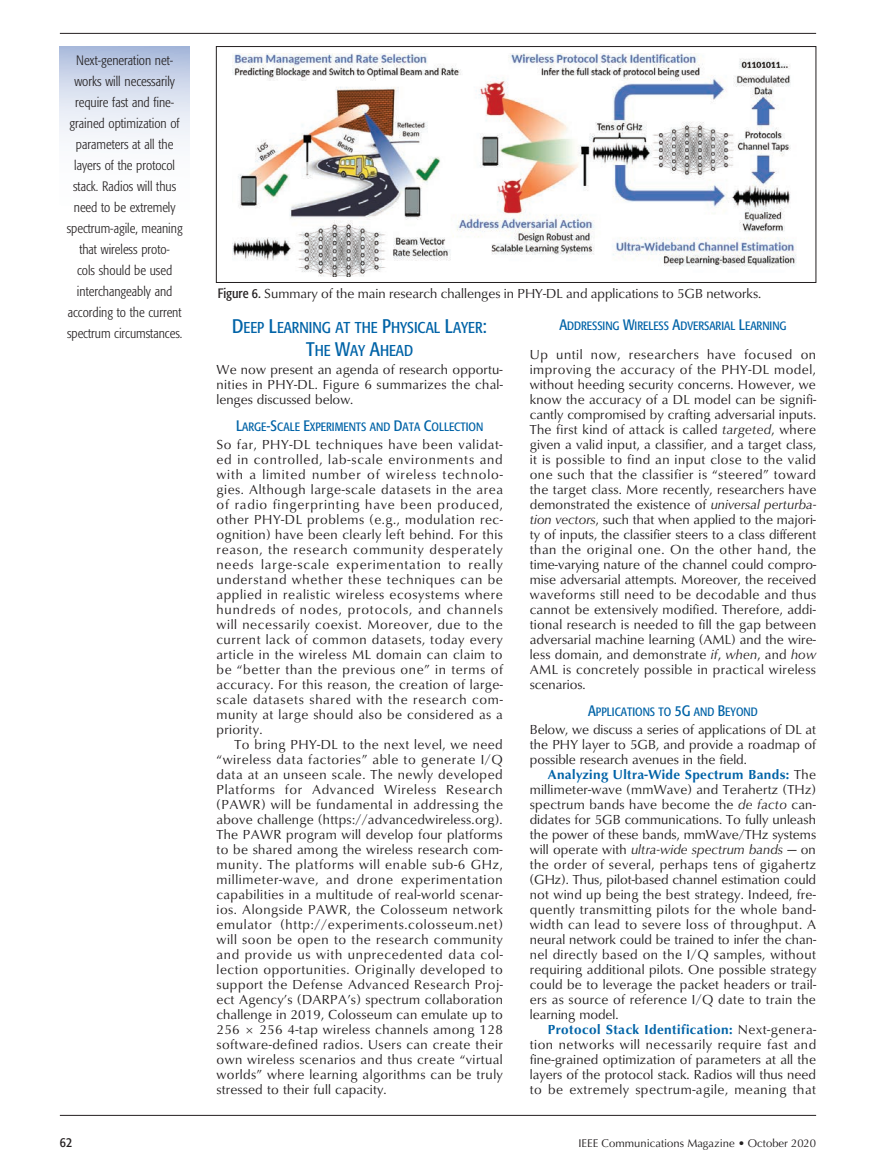
<style>
.page{position:relative;width:876px;height:1173px;background:#fff}
.page>*{position:absolute;margin:0;border:0;box-sizing:border-box;transform-origin:0 0}
.t1{font:15.6px/22.5px "Formata Condensed SC800";color:#0163a7;text-align:center}
.t2{font:13.5px/15px "Classico URW";letter-spacing:.01em;color:#231f20;text-align:justify}
.t3{font:300 condensed 13.5px/21px "Formata";color:#231f20;text-align:center}
.t4{font:13.5px "Formata Condensed SC800";color:#231f20}
.t5{font:12px "Formata Condensed SC800";color:#0163a7}
.t6{font:11.25px "Optima";color:#231f20}
.s1{font-family:"Formata";font-stretch:condensed}
.s2{font-size:19.5px}
.s3{font-size:15px}
.s4{font-style:italic}
.s5{font-weight:700;color:#0163a7}
</style>
<div class="page">
<hr style="left:60px;top:33px;width:756px;height:1px;background:#231f20">
<hr style="left:60px;top:1115px;width:756px;height:1px;background:#231f20">
<img style="left:233px;top:53px;width:564px;height:224px">
<div style="left:216px;top:46px;width:600px;height:237px;border:1px solid #231f20"></div>
<svg style="left:60px;top:46px;width:129px;height:97px"></svg>
<p class="t3" style="left:67px;top:50px;width:117px">Next-generation net&shy;works will necessarily require fast and fine&shy;grained optimization of parameters at all the layers of the protocol stack. Radios will thus need to be extremely spectrum-agile, meaning that wireless proto-<br>cols should be used interchangeably and according to the current spectrum circumstances.</p>
<p class="t2" style="left:218px;top:285px;width:545px"><span class="s1">Figure 6.</span> Summary of the main research challenges in PHY-DL and applications to 5GB networks.</p>
<p class="t1" style="left:232px;top:317px;width:256px"><span class="s2">D</span>EEP <span class="s2">L</span>EARNING AT THE <span class="s2">P</span>HYSICAL <span class="s2">L</span>AYER<span class="s2">:<br>T</span>HE <span class="s2">W</span>AY <span class="s2">A</span>HEAD</p>
<p class="t2" style="left:216px;top:361px;width:288px">We now present an agenda of research opportu&shy;nities in PHY-DL. Figure 6 summarizes the chal&shy;lenges discussed below.</p>
<p class="t5" style="left:236px;top:420px;width:249px"><span class="s3">L</span>ARGE<span class="s3">-S</span>CALE <span class="s3">E</span>XPERIMENTS AND <span class="s3">D</span>ATA <span class="s3">C</span>OLLECTION</p>
<p class="t2" style="left:216px;top:436px;width:288px">So far, PHY-DL techniques have been validat&shy;ed in controlled, lab-scale environments and with a limited number of wireless technolo&shy;gies. Although large-scale datasets in the area of radio fingerprinting have been produced, other PHY-DL problems (e.g., modulation rec&shy;ognition) have been clearly left behind. For this reason, the research community desperately needs large-scale experimentation to really understand whether these techniques can be applied in realistic wireless ecosystems where hundreds of nodes, protocols, and channels will necessarily coexist. Moreover, due to the current lack of common datasets, today every article in the wireless ML domain can claim to be “better than the previous one” in terms of accuracy. For this reason, the creation of large&shy;scale datasets shared with the research com&shy;munity at large should also be considered as a priority.</p>
<p class="t2" style="left:216px;top:736px;width:288px;text-indent:18px">To bring PHY-DL to the next level, we need “wireless data factories” able to generate I/Q data at an unseen scale. The newly developed Platforms for Advanced Wireless Research (PAWR) will be fundamental in addressing the above challenge (https://advancedwireless.org).<br>The PAWR program will develop four platforms to be shared among the wireless research com&shy;munity. The platforms will enable sub-6 GHz, millimeter-wave, and drone experimentation capabilities in a multitude of real-world scenar&shy;ios. Alongside PAWR, the Colosseum network emulator (http://experiments.colosseum.net) will soon be open to the research community and provide us with unprecedented data col&shy;lection opportunities. Originally developed to support the Defense Advanced Research Proj&shy;ect Agency’s (DARPA’s) spectrum collaboration challenge in 2019, Colosseum can emulate up to 256</p>
<p class="t2" style="left:216px;top:1021px;width:288px;text-indent:43px">256 4-tap wireless channels among 128 software-defined radios. Users can create their own wireless scenarios and thus create “virtual worlds” where learning algorithms can be truly stressed to their full capacity.</p>
<p class="t5" style="left:559px;top:319px;width:229px"><span class="s3">A</span>DDRESSING <span class="s3">W</span>IRELESS <span class="s3">A</span>DVERSARIAL <span class="s3">L</span>EARNING</p>
<p class="t2" style="left:530px;top:346px;width:288px">Up until now, researchers have focused on improving the accuracy of the PHY-DL model, without heeding security concerns. However, we know the accuracy of a DL model can be signifi&shy;cantly compromised by crafting adversarial inputs.<br>The first kind of attack is called <span class="s4">targeted</span>, where given a valid input, a classifier, and a target class, it is possible to find an input close to the valid one such that the classifier is “steered” toward the target class. More recently, researchers have demonstrated the existence of <span class="s4">universal perturba&shy;tion vectors</span>, such that when applied to the majori&shy;ty of inputs, the classifier steers to a class different than the original one. On the other hand, the time-varying nature of the channel could compro&shy;mise adversarial attempts. Moreover, the received waveforms still need to be decodable and thus cannot be extensively modified. Therefore, addi&shy;tional research is needed to fill the gap between adversarial machine learning (AML) and the wire&shy;less domain, and demonstrate <span class="s4">if</span>, <span class="s4">when</span>, and <span class="s4">how </span>AML is concretely possible in practical wireless scenarios.</p>
<p class="t5" style="left:588px;top:705px;width:171px"><span class="s3">A</span>PPLICATIONS TO <span class="s3">5G</span> AND <span class="s3">B</span>EYOND</p>
<p class="t2" style="left:530px;top:721px;width:288px">Below, we discuss a series of applications of DL at the PHY layer to 5GB, and provide a roadmap of possible research avenues in the field.</p>
<p class="t2" style="left:530px;top:766px;width:288px;text-indent:18px"><span class="s5">Analyzing Ultra-Wide Spectrum Bands:</span> The millimeter-wave (mmWave) and Terahertz (THz) spectrum bands have become the <span class="s4">de facto</span> can&shy;didates for 5GB communications. To fully unleash the power of these bands, mmWave/THz systems will operate with <span class="s4">ultra-wide spectrum bands</span> — on the order of several, perhaps tens of gigahertz (GHz). Thus, pilot-based channel estimation could not wind up being the best strategy. Indeed, fre&shy;quently transmitting pilots for the whole band&shy;width can lead to severe loss of throughput. A neural network could be trained to infer the chan&shy;nel directly based on the I/Q samples, without requiring additional pilots. One possible strategy could be to leverage the packet headers or trail&shy;ers as source of reference I/Q date to train the learning model.</p>
<p class="t2" style="left:530px;top:1021px;width:288px;text-indent:18px"><span class="s5">Protocol Stack Identification:</span> Next-genera&shy;tion networks will necessarily require fast and fine-grained optimization of parameters at all the layers of the protocol stack. Radios will thus need to be extremely spectrum-agile, meaning that</p>
<p class="t4" style="left:60px;top:1134px;width:14px">62</p>
<p class="t6" style="left:578px;top:1136px;width:239px">IEEE Communications Magazine • October 2020</p>
</div>
